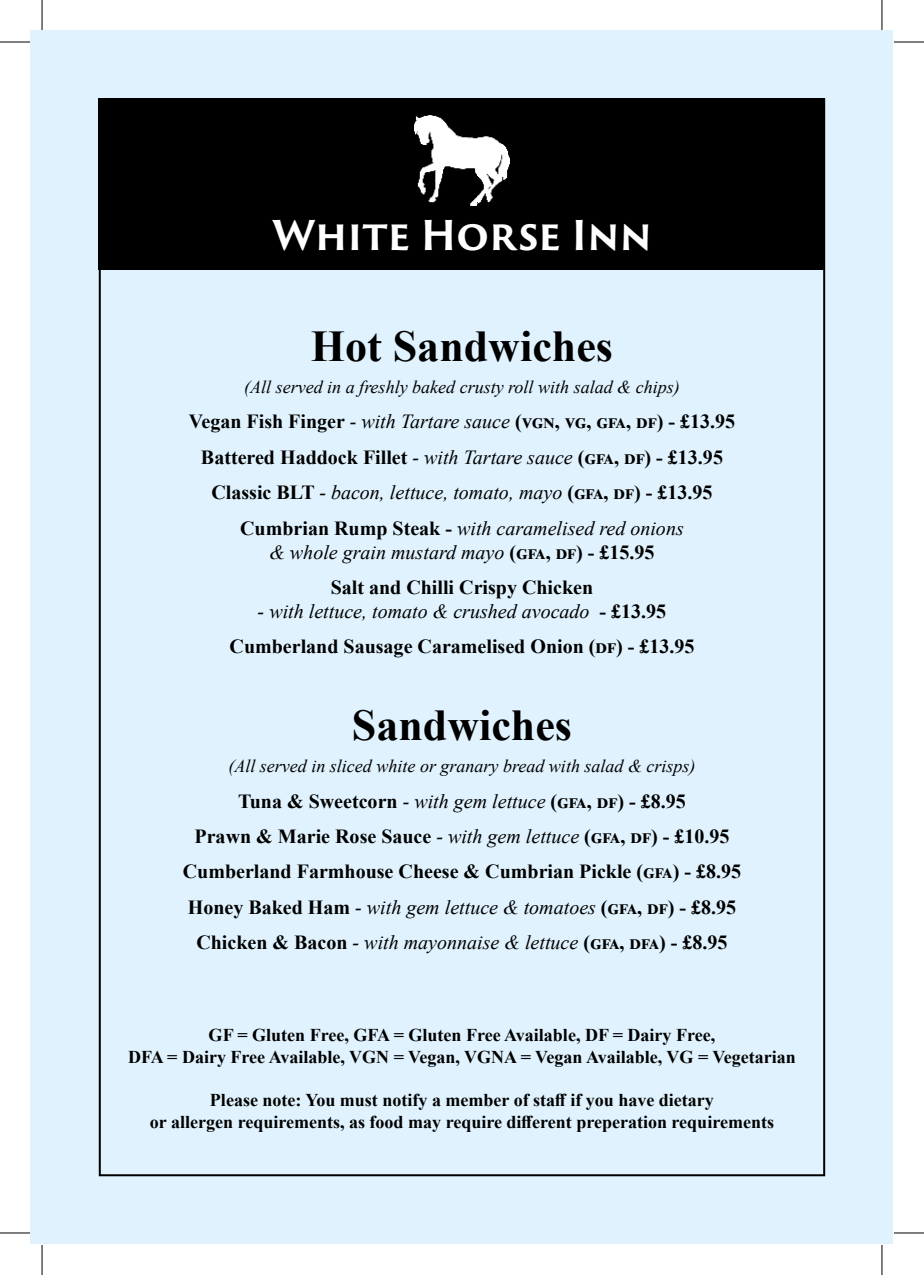
<style>
.page{position:relative;width:924px;height:1275px;background:#fff}
.page>*{position:absolute;margin:0;border:0;box-sizing:border-box;transform-origin:0 0}
.t1{font:700 44px "Times New Roman";color:#000}
.t2{font:700 40px "Trajan Sans Pro";letter-spacing:-.005em;color:#fff}
.t3{font:700 20px/35.4px "Times New Roman";color:#000;text-align:center}
.t4{font:700 18px/21.6px "Times New Roman";color:#000;text-align:center}
.t5{font:italic 18px "Times New Roman";color:#000}
.s1{font-weight:400;font-style:italic}
</style>
<div class="page">
<div style="left:31px;top:31px;width:861px;height:1213px;background:#dff2fd"></div>
<div style="left:99px;top:99px;width:725px;height:171px;background:#000"></div>
<img style="left:414px;top:116px;width:95px;height:89px">
<hr style="left:0;top:42px;width:30px;height:1px;background:#000">
<hr style="left:893px;top:42px;width:30px;height:1px;background:#000">
<hr style="left:0;top:1232px;width:30px;height:1px;background:#000">
<hr style="left:893px;top:1232px;width:30px;height:1px;background:#000">
<hr style="left:42px;top:0;width:1px;height:30px;background:#000">
<hr style="left:42px;top:1245px;width:1px;height:30px;background:#000">
<hr style="left:881px;top:0;width:1px;height:30px;background:#000">
<hr style="left:881px;top:1245px;width:1px;height:30px;background:#000">
<h2 class="t2" style="left:271px;top:205px;width:382px">White Horse Inn</h2>
<h1 class="t1" style="left:311px;top:314px;width:303px">Hot Sandwiches</h1>
<p class="t5" style="left:244px;top:375px;width:437px">(All served in a freshly baked crusty roll with salad &amp; chips)</p>
<p class="t3" style="left:189px;top:403px;width:547px">Vegan Fish Finger <span class="s1">- with Tartare sauce</span> (vgn, vg, gfa, df) - £13.95<br>Battered Haddock Fillet <span class="s1">- with Tartare sauce</span> (gfa, df) - £13.95<br>Classic BLT <span class="s1">- bacon, lettuce, tomato, mayo</span> (gfa, df) - £13.95<br>Cumbrian Rump Steak - <span class="s1">with caramelised red onions</span></p>
<p class="t3" style="left:269px;top:533px;width:386px"><span class="s1">&amp; whole grain mustard mayo</span> (gfa, df) - £15.95<br>Salt and Chilli Crispy Chicken</p>
<p class="t3" style="left:229px;top:593px;width:466px"><span class="s1">- with lettuce, tomato &amp; crushed avocado</span> - £13.95<br>Cumberland Sausage Caramelised Onion (df) - £13.95</p>
<h1 class="t1" style="left:351px;top:693px;width:222px">Sandwiches</h1>
<p class="t5" style="left:228px;top:754px;width:468px">(All served in sliced white or granary bread with salad &amp; crisps)</p>
<p class="t3" style="left:183px;top:782px;width:559px">Tuna &amp; Sweetcorn <span class="s1">- with gem lettuce</span> (gfa, df) - £8.95<br>Prawn &amp; Marie Rose Sauce <span class="s1">- with gem lettuce</span> (gfa, df) - £10.95<br>Cumberland Farmhouse Cheese &amp; Cumbrian Pickle (gfa) - £8.95<br>Honey Baked Ham <span class="s1">- with gem lettuce &amp; tomatoes</span> (gfa, df) - £8.95<br>Chicken &amp; Bacon <span class="s1">- with mayonnaise &amp; lettuce</span> (gfa, dfa) - £8.95</p>
<p class="t4" style="left:128px;top:1024px;width:669px">GF = Gluten Free, GFA = Gluten Free Available, DF = Dairy Free,<br>DFA = Dairy Free Available, VGN = Vegan, VGNA = Vegan Available, VG = Vegetarian</p>
<p class="t4" style="left:150px;top:1088px;width:625px">Please note: You must notify a member of staff if you have dietary<br>or allergen requirements, as food may require different preperation requirements</p>
</div>
